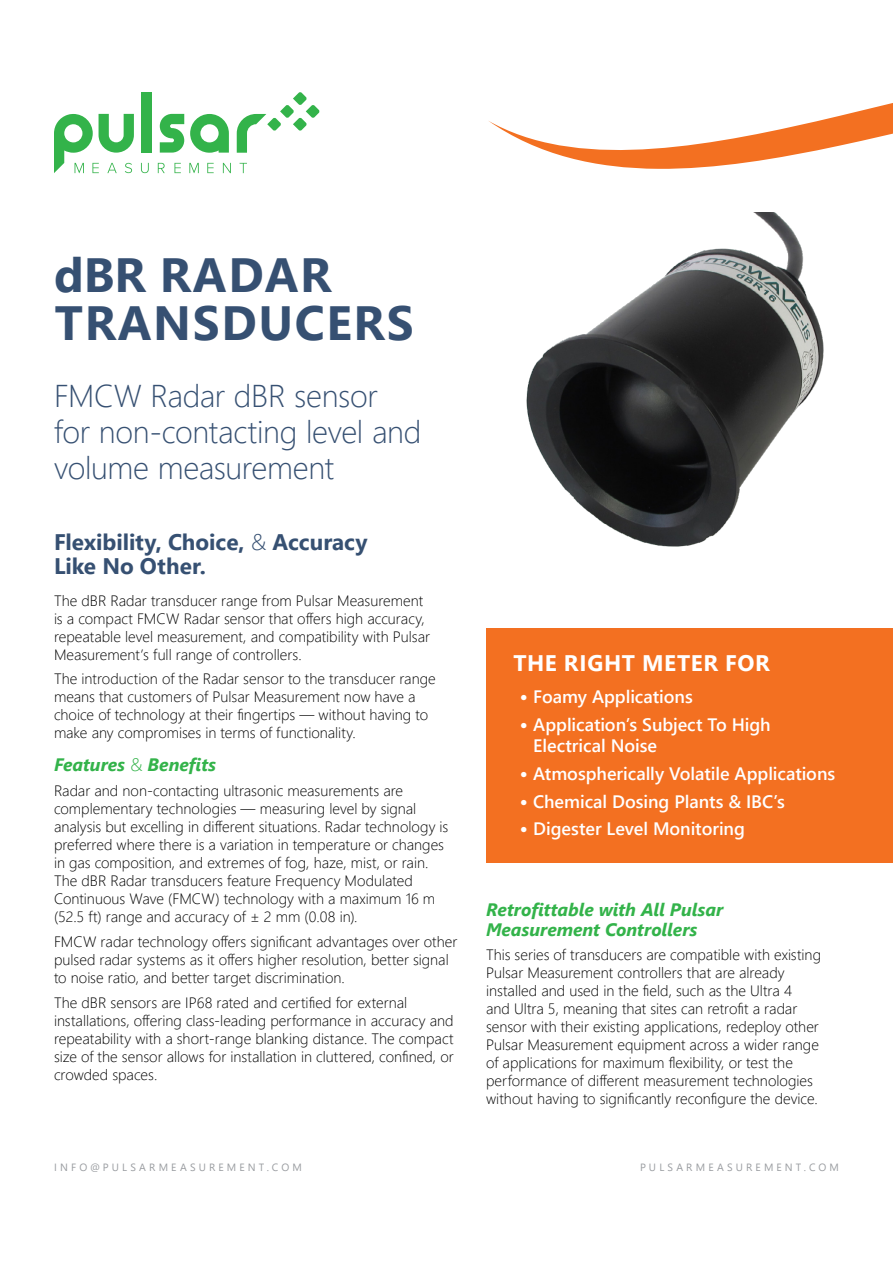
<style>
.page{position:relative;width:893px;height:1263px;background:#fff}
.page>*{position:absolute;margin:0;border:0;box-sizing:border-box;transform-origin:0 0}
.t1{font:700 48px/48px "Segoe UI";letter-spacing:.035em;color:#365072}
.t2{font:300 31.5px/36px "Segoe UI";letter-spacing:-.01em;color:#365072}
.t3{font:700 22.5px/24px "Segoe UI";letter-spacing:-.005em;color:#365072}
.t4{font:700 22.5px "Segoe UI";letter-spacing:.03em;color:#fff}
.t5{font:600 18px/21px "Segoe UI";letter-spacing:-.005em;color:#fff}
.t6{font:italic 700 18px/19.5px "Segoe UI";color:#33b34a}
.t7{font:300 15px/18px "Segoe UI";color:#000}
.t8{font:10.5px "Segoe UI";letter-spacing:.3em;color:#999ca0}
.s1{font-weight:300}
.s2{font-weight:300;font-style:normal}
.s3{font-family:"Proxima Nova";font-weight:700;font-size:22.5px}
</style>
<div class="page">
<svg style="left:489px;top:103px;width:404px;height:66px"></svg>
<div style="left:142px;top:92px;width:10px;height:61px;background:#33b34a"></div>
<svg style="left:160px;top:114px;width:24px;height:39px"></svg>
<svg style="left:190px;top:114px;width:39px;height:39px"></svg>
<svg style="left:237px;top:92px;width:82px;height:61px"></svg>
<svg style="left:54px;top:114px;width:80px;height:59px"></svg>
<svg style="left:141px;top:163px;width:8px;height:10px"></svg>
<svg style="left:158px;top:163px;width:7px;height:10px"></svg>
<svg style="left:174px;top:163px;width:7px;height:10px"></svg>
<svg style="left:189px;top:163px;width:10px;height:10px"></svg>
<svg style="left:207px;top:163px;width:7px;height:10px"></svg>
<svg style="left:223px;top:163px;width:8px;height:10px"></svg>
<svg style="left:240px;top:163px;width:7px;height:10px"></svg>
<div style="left:486px;top:663px;width:407px;height:199px;background:#f37021"></div>
<div style="left:486px;top:628px;width:407px;height:43px;background:#f37021"></div>
<img style="left:526px;top:212px;width:298px;height:335px">
<h1 class="t1" style="left:54px;top:247px;width:361px">dBR RADAR<br>TRANSDUCERS</h1>
<h2 class="t2" style="left:54px;top:375px;width:369px">FMCW Radar dBR sensor for non-contacting level and volume measurement</h2>
<h3 class="t3" style="left:54px;top:528px;width:315px">Flexibility, Choice, <span class="s1">&amp;</span> Accuracy<br>Like No Other.</h3>
<p class="t7" style="left:54px;top:590px;width:378px">The dBR Radar transducer range from Pulsar Measurement is a compact FMCW Radar sensor that offers high accuracy, repeatable level measurement, and compatibility with Pulsar Measurement’s full range of controllers.</p>
<p class="t7" style="left:54px;top:669px;width:383px">The introduction of the Radar sensor to the transducer range means that customers of Pulsar Measurement now have a choice of technology at their fingertips — without having to make any compromises in terms of functionality.</p>
<p class="t6" style="left:54px;top:752px;width:164px">Features <span class="s2">&amp;</span> Benefits</p>
<p class="t7" style="left:54px;top:780px;width:396px">Radar and non-contacting ultrasonic measurements are complementary technologies — measuring level by signal analysis but excelling in different situations. Radar technology is preferred where there is a variation in temperature or changes in gas composition, and extremes of fog, haze, mist, or rain.<br>The dBR Radar transducers feature Frequency Modulated Continuous Wave (FMCW) technology with a maximum 16 m (52.5 ft) range and accuracy of ± 2 mm (0.08 in).</p>
<p class="t7" style="left:54px;top:931px;width:405px">FMCW radar technology offers significant advantages over other pulsed radar systems as it offers higher resolution, better signal to noise ratio, and better target discrimination.</p>
<p class="t7" style="left:54px;top:992px;width:401px">The dBR sensors are IP68 rated and certified for external installations, offering class-leading performance in accuracy and repeatability with a short-range blanking distance. The compact size of the sensor allows for installation in cluttered, confined, or crowded spaces.</p>
<h3 class="t4" style="left:513px;top:642px;width:258px">THE RIGHT METER FOR</h3>
<p class="t5" style="left:520px;top:685px;width:174px"><span class="s3">•</span> Foamy Applications</p>
<p class="t5" style="left:533px;top:713px;width:239px;text-indent:-14px"><span class="s3">•</span> Application’s Subject To High<br>Electrical Noise</p>
<p class="t5" style="left:520px;top:761px;width:317px"><span class="s3">•</span> Atmospherically Volatile Applications</p>
<p class="t5" style="left:520px;top:789px;width:267px"><span class="s3">•</span> Chemical Dosing Plants &amp; IBC’s</p>
<p class="t5" style="left:520px;top:817px;width:227px"><span class="s3">•</span> Digester Level Monitoring</p>
<p class="t6" style="left:486px;top:897px;width:239px">Retrofittable with All Pulsar<br>Measurement Controllers</p>
<p class="t7" style="left:486px;top:944px;width:337px">This series of transducers are compatible with existing Pulsar Measurement controllers that are already installed and used in the field, such as the Ultra 4<br>and Ultra 5, meaning that sites can retrofit a radar sensor with their existing applications, redeploy other Pulsar Measurement equipment across a wider range of applications for maximum flexibility, or test the performance of different measurement technologies without having to significantly reconfigure the device.</p>
<p class="t8" style="left:54px;top:1157px;width:249px">INFO@PULSARMEASUREMENT.COM</p>
<p class="t8" style="left:640px;top:1157px;width:200px">PULSARMEASUREMENT.COM</p>
</div>
